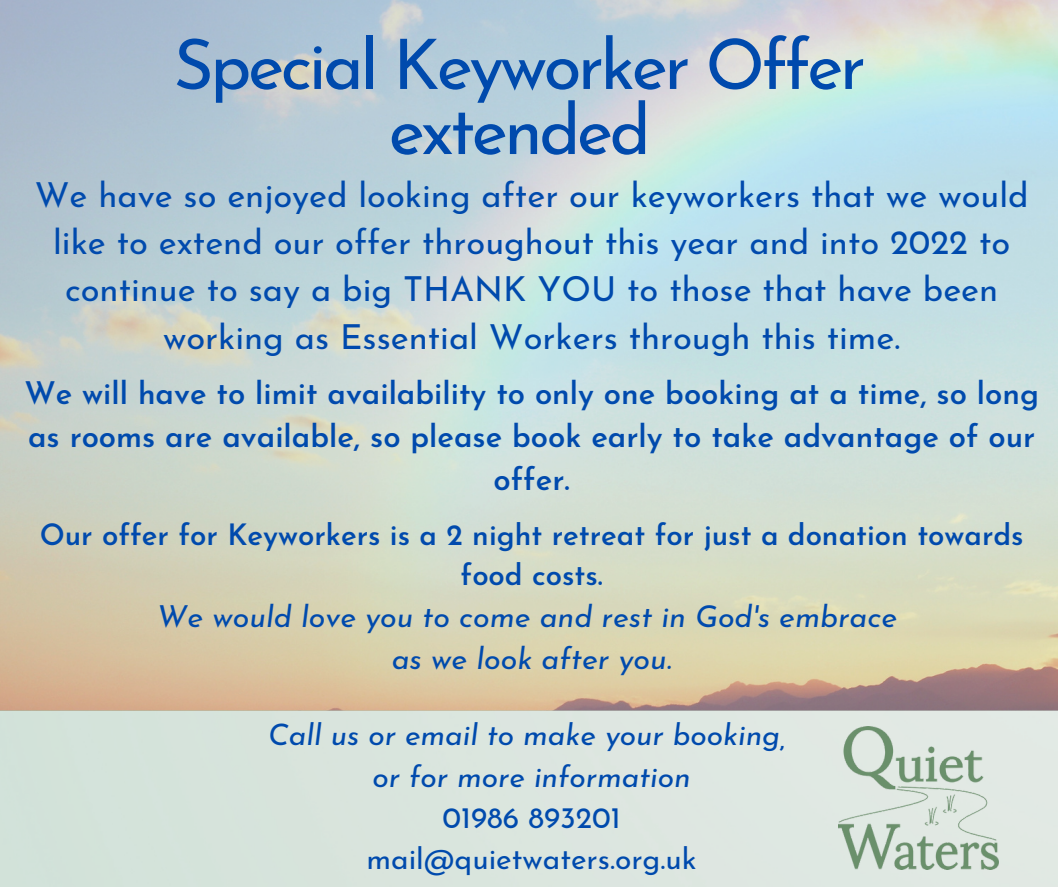
<style>
.page{position:relative;width:1058px;height:887px;background:#fff}
.page>*{position:absolute;margin:0;border:0;box-sizing:border-box;transform-origin:0 0}
.t1{font:69.3px/65.1px "Josefin Sans";letter-spacing:-.05em;color:#004aad;text-align:center}
.t2{font:34.5px/47.2px "Josefin Sans";color:#004aad;text-align:center}
.t3{font:600 31.05px/42.9px "Josefin Sans";color:#004aad;text-align:center}
.t4{font:italic 30.3px "Josefin Sans";color:#004aad}
.t5{font:italic 29.85px "Josefin Sans";color:#004aad}
.t6{font:29.85px "Josefin Sans";color:#004aad}
.t7{font:600 29.4px/40.5px "Josefin Sans";color:#004aad;text-align:center}
</style>
<div class="page">
<img style="left:0;top:0;width:1057px;height:886px">
<img style="left:838px;top:726px;width:161px;height:143px">
<p class="t1" style="left:173px;top:39px;width:694px">Special Keyworker Offer extended</p>
<p class="t2" style="left:35px;top:174px;width:995px">We have so enjoyed looking after our keyworkers that we would like to extend our offer throughout this year and into 2022 to continue to say a big THANK YOU to those that have been working as Essential Workers through this time.</p>
<p class="t3" style="left:24px;top:375px;width:1016px">We will have to limit availability to only one booking at a time, so long as rooms are available, so please book early to take advantage of our offer.</p>
<p class="t7" style="left:40px;top:517px;width:985px">Our offer for Keyworkers is a 2 night retreat for just a donation towards food costs.</p>
<p class="t4" style="left:157px;top:604px;width:742px">We would love you to come and rest in God's embrace</p>
<p class="t4" style="left:392px;top:646px;width:281px">as we look after you.</p>
<p class="t5" style="left:268px;top:723px;width:520px">Call us or email to make your booking,</p>
<p class="t5" style="left:372px;top:764px;width:320px">or for more information</p>
<p class="t6" style="left:442px;top:805px;width:180px">01986 893201</p>
<p class="t6" style="left:366px;top:847px;width:332px">mail@quietwaters.org.uk</p>
</div>
